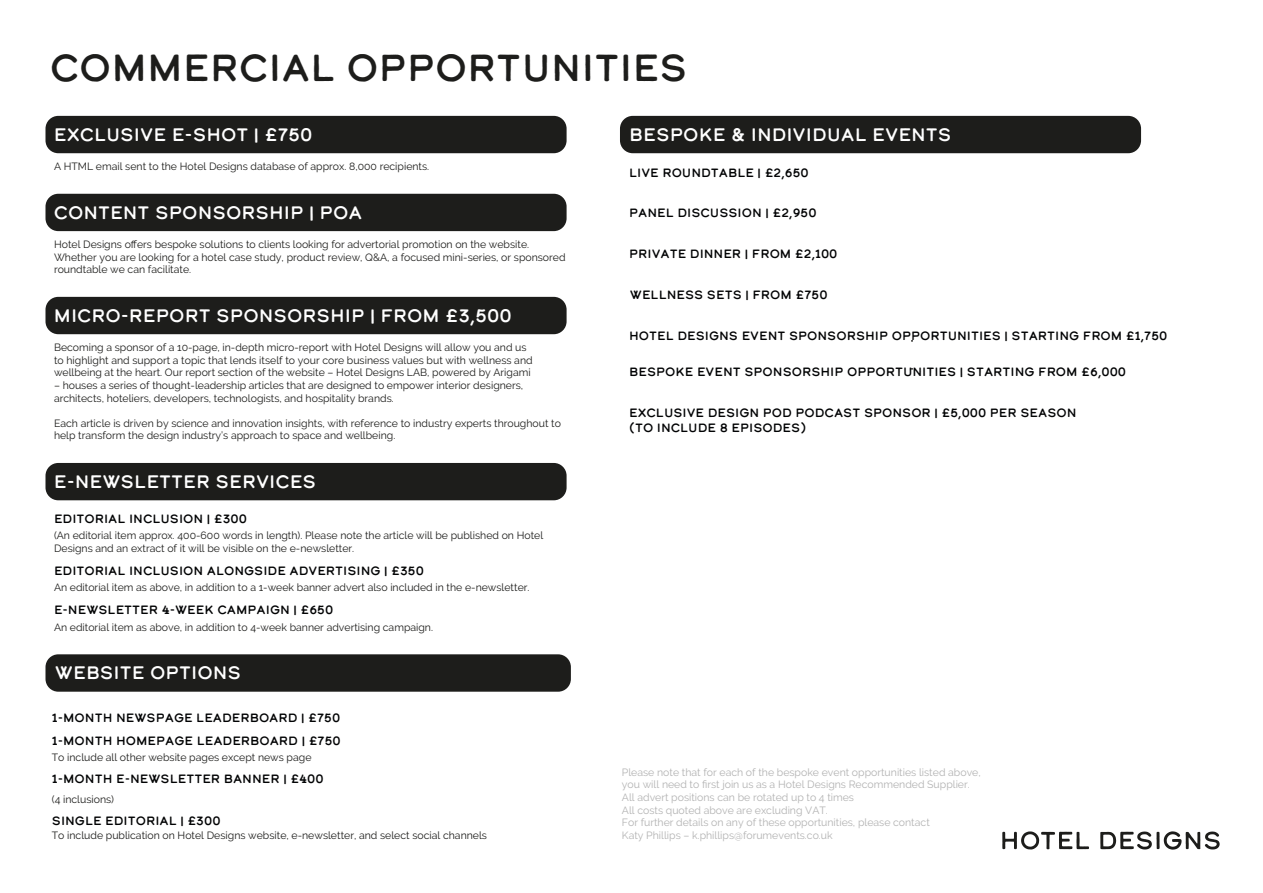
<style>
.page{position:relative;width:1263px;height:893px;background:#fff}
.page>*{position:absolute;margin:0;border:0;box-sizing:border-box;transform-origin:0 0}
.t1{font:37.5px "Calder Dark";color:#1d1d1b}
.t2{font:18px "Calder Dark";color:#fff}
.t3{font:12px/15px "Calder Dark";color:#020304}
.t4{font:10.5px/12.6px "Raleway";color:#1d1d1b}
.t5{font:10.5px/12.6px "Raleway";color:#b2b2b2}
</style>
<div class="page">
<div style="left:620px;top:116px;width:521px;height:37px;background:#1d1d1b;border-radius:13px"></div>
<div style="left:45px;top:116px;width:522px;height:37px;background:#1d1d1b;border-radius:13px"></div>
<div style="left:45px;top:194px;width:522px;height:37px;background:#1d1d1b;border-radius:13px"></div>
<div style="left:45px;top:297px;width:522px;height:37px;background:#1d1d1b;border-radius:13px"></div>
<div style="left:45px;top:463px;width:522px;height:37px;background:#1d1d1b;border-radius:13px"></div>
<div style="left:45px;top:654px;width:526px;height:38px;background:#1d1d1b;border-radius:13px"></div>
<svg style="left:1002px;top:831px;width:87px;height:18px"></svg>
<svg style="left:1100px;top:831px;width:119px;height:19px"></svg>
<p class="t1" style="left:50px;top:42px;width:639px">COMMERCIAL OPPORTUNITIES</p>
<p class="t2" style="left:54px;top:122px;width:260px">EXCLUSIVE E-SHOT | £750</p>
<p class="t2" style="left:629px;top:122px;width:324px">BESPOKE &amp; INDIVIDUAL EVENTS</p>
<p class="t4" style="left:54px;top:160px;width:377px">A HTML email sent to the Hotel Designs database of approx. 8,000 recipients.</p>
<p class="t2" style="left:54px;top:200px;width:310px">CONTENT SPONSORSHIP | POA</p>
<p class="t4" style="left:54px;top:238px;width:513px">Hotel Designs offers bespoke solutions to clients looking for advertorial promotion on the website.<br>Whether you are looking for a hotel case study, product review, Q&amp;A, a focused mini-series, or sponsored roundtable we can facilitate.</p>
<p class="t2" style="left:54px;top:303px;width:459px">MICRO-REPORT SPONSORSHIP | FROM £3,500</p>
<p class="t4" style="left:54px;top:341px;width:480px">Becoming a sponsor of a 10-page, in-depth micro-report with Hotel Designs will allow you and us to highlight and support a topic that lends itself to your core business values but with wellness and wellbeing at the heart. Our report section of the website – Hotel Designs LAB, powered by Arigami</p>
<p class="t4" style="left:54px;top:379px;width:471px">– houses a series of thought-leadership articles that are designed to empower interior designers, architects, hoteliers, developers, technologists, and hospitality brands.</p>
<p class="t4" style="left:54px;top:417px;width:508px">Each article is driven by science and innovation insights, with reference to industry experts throughout to help transform the design industry’s approach to space and wellbeing.</p>
<p class="t2" style="left:54px;top:469px;width:264px">E-NEWSLETTER SERVICES</p>
<p class="t3" style="left:629px;top:165px;width:181px">LIVE ROUNDTABLE | £2,650</p>
<p class="t3" style="left:629px;top:205px;width:189px">PANEL DISCUSSION | £2,950</p>
<p class="t3" style="left:629px;top:246px;width:210px">PRIVATE DINNER | FROM £2,100</p>
<p class="t3" style="left:630px;top:287px;width:199px">WELLNESS SETS | FROM £750</p>
<p class="t3" style="left:629px;top:328px;width:540px">HOTEL DESIGNS EVENT SPONSORSHIP OPPORTUNITIES | STARTING FROM £1,750</p>
<p class="t3" style="left:629px;top:364px;width:498px">BESPOKE EVENT SPONSORSHIP OPPORTUNITIES | STARTING FROM £6,000</p>
<p class="t3" style="left:629px;top:405px;width:449px">EXCLUSIVE DESIGN POD PODCAST SPONSOR | £5,000 PER SEASON (TO INCLUDE 8 EPISODES)</p>
<p class="t3" style="left:54px;top:511px;width:195px">EDITORIAL INCLUSION | £300</p>
<p class="t4" style="left:54px;top:529px;width:491px">(An editorial item approx. 400-600 words in length). Please note the article will be published on Hotel<br>Designs and an extract of it will be visible on the e-newsletter.</p>
<p class="t3" style="left:54px;top:563px;width:371px">EDITORIAL INCLUSION ALONGSIDE ADVERTISING | £350</p>
<p class="t4" style="left:54px;top:581px;width:477px">An editorial item as above, in addition to a 1-week banner advert also included in the e-newsletter.</p>
<p class="t3" style="left:54px;top:602px;width:281px">E-NEWSLETTER 4-WEEK CAMPAIGN | £650</p>
<p class="t4" style="left:54px;top:621px;width:381px">An editorial item as above, in addition to 4-week banner advertising campaign.</p>
<p class="t2" style="left:55px;top:660px;width:188px">WEBSITE OPTIONS</p>
<p class="t3" style="left:52px;top:709px;width:290px">1-MONTH NEWSPAGE LEADERBOARD | £750</p>
<p class="t3" style="left:52px;top:733px;width:290px">1-MONTH HOMEPAGE LEADERBOARD | £750</p>
<p class="t4" style="left:52px;top:751px;width:261px">To include all other website pages except news page</p>
<p class="t3" style="left:52px;top:771px;width:273px">1-MONTH E-NEWSLETTER BANNER | £400</p>
<p class="t4" style="left:52px;top:793px;width:64px">(4 inclusions)</p>
<p class="t3" style="left:52px;top:813px;width:170px">SINGLE EDITORIAL | £300</p>
<p class="t4" style="left:52px;top:829px;width:437px">To include publication on Hotel Designs website, e-newsletter, and select social channels</p>
<p class="t5" style="left:622px;top:766px;width:360px">Please note that for each of the bespoke event opportunities listed above, you will need to first join us as a Hotel Designs Recommended Supplier.</p>
<p class="t5" style="left:622px;top:791px;width:234px">All advert positions can be rotated up to 4 times</p>
<p class="t5" style="left:622px;top:803px;width:207px">All costs quoted above are excluding VAT.</p>
<p class="t5" style="left:622px;top:816px;width:309px">For further details on any of these opportunities, please contact</p>
<p class="t5" style="left:622px;top:829px;width:212px">Katy Phillips – k.phillips@forumevents.co.uk</p>
</div>
